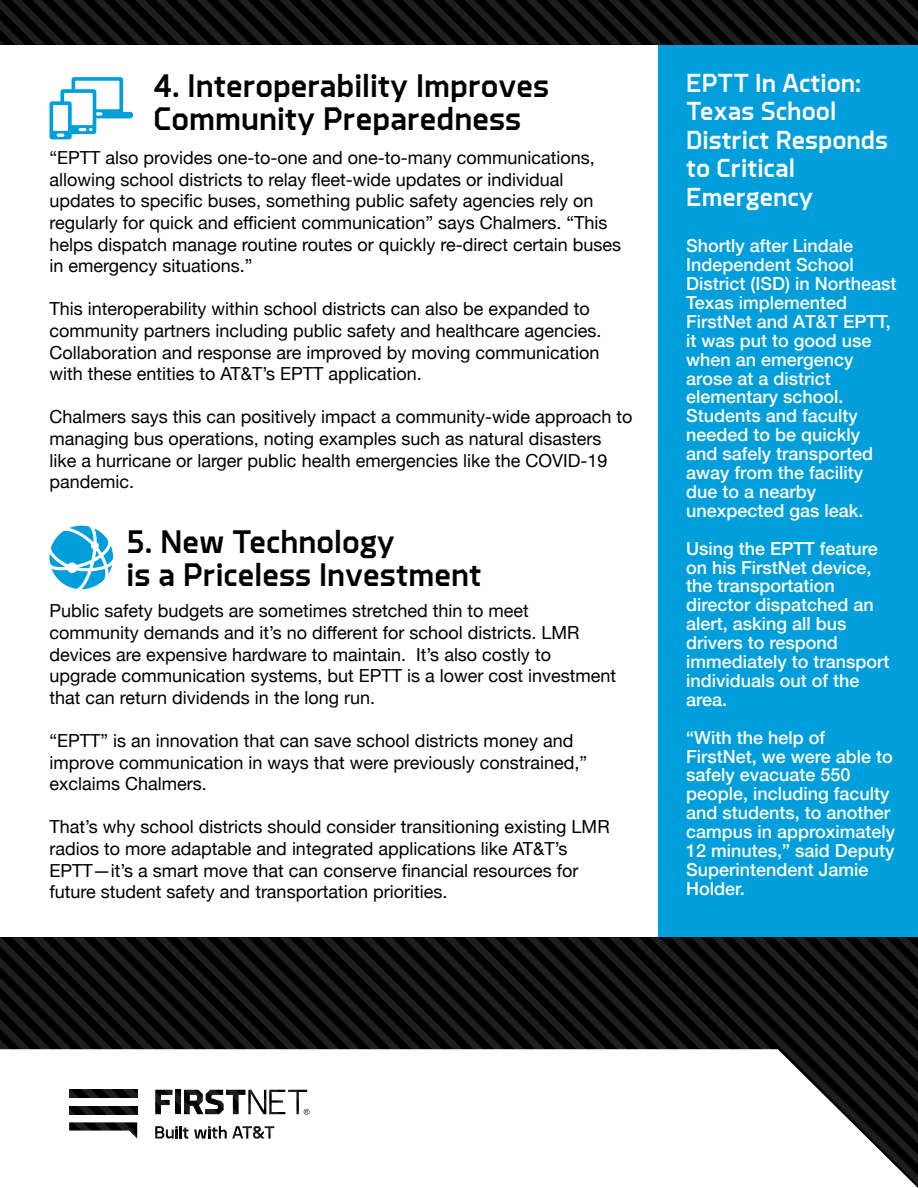
<style>
.page{position:relative;width:918px;height:1188px;background:#fff}
.page>*{position:absolute;margin:0;border:0;box-sizing:border-box;transform-origin:0 0}
.t1{font:500 33px/33px "Brooklyn";color:#000}
.t2{font:500 26.4px/28.5px "Brooklyn";color:#fff}
.t3{font:18px/21.6px "Helvetica Neue";color:#000}
.t4{font:500 18px/18.9px "Helvetica Neue";color:#fff}
</style>
<div class="page">
<div style="left:658px;top:0;width:260px;height:1188px;background:#009fdb"></div>
<svg style="left:0;top:0;width:918px;height:45px;background:#0d0d0d"></svg>
<svg style="left:885px;top:937px;width:20px;height:251px;background:#232323"></svg>
<svg style="left:864px;top:937px;width:21px;height:251px;background:#373737"></svg>
<svg style="left:844px;top:937px;width:20px;height:251px;background:#4a4a4a"></svg>
<svg style="left:823px;top:937px;width:21px;height:251px;background:#5e5e5e"></svg>
<svg style="left:802px;top:937px;width:21px;height:251px;background:#727272"></svg>
<svg style="left:782px;top:937px;width:20px;height:251px;background:#858585"></svg>
<svg style="left:761px;top:937px;width:21px;height:251px;background:#929292"></svg>
<svg style="left:741px;top:937px;width:20px;height:251px;background:#939393"></svg>
<svg style="left:720px;top:937px;width:21px;height:251px;background:#939393"></svg>
<svg style="left:700px;top:937px;width:20px;height:251px;background:#939393"></svg>
<svg style="left:679px;top:937px;width:21px;height:251px;background:#939393"></svg>
<svg style="left:658px;top:937px;width:21px;height:251px;background:#939393"></svg>
<svg style="left:638px;top:937px;width:20px;height:113px;background:#0f0f0f"></svg>
<svg style="left:617px;top:937px;width:21px;height:113px;background:#0f0f0f"></svg>
<svg style="left:597px;top:937px;width:20px;height:113px;background:#0f0f0f"></svg>
<svg style="left:576px;top:937px;width:21px;height:113px;background:#0f0f0f"></svg>
<svg style="left:555px;top:937px;width:21px;height:113px;background:#0f0f0f"></svg>
<svg style="left:535px;top:937px;width:20px;height:113px;background:#0f0f0f"></svg>
<svg style="left:514px;top:937px;width:21px;height:113px;background:#0f0f0f"></svg>
<svg style="left:494px;top:937px;width:20px;height:113px;background:#0f0f0f"></svg>
<svg style="left:473px;top:937px;width:21px;height:113px;background:#0f0f0f"></svg>
<svg style="left:453px;top:937px;width:20px;height:113px;background:#0f0f0f"></svg>
<svg style="left:432px;top:937px;width:21px;height:113px;background:#0f0f0f"></svg>
<svg style="left:411px;top:937px;width:21px;height:113px;background:#0f0f0f"></svg>
<svg style="left:391px;top:937px;width:20px;height:113px;background:#0f0f0f"></svg>
<svg style="left:370px;top:937px;width:21px;height:113px;background:#0f0f0f"></svg>
<svg style="left:350px;top:937px;width:20px;height:113px;background:#0f0f0f"></svg>
<svg style="left:329px;top:937px;width:21px;height:113px;background:#0f0f0f"></svg>
<svg style="left:310px;top:937px;width:19px;height:113px;background:#0f0f0f"></svg>
<svg style="left:0;top:937px;width:310px;height:202px"></svg>
<svg style="left:49px;top:77px;width:84px;height:62px"></svg>
<svg style="left:49px;top:526px;width:64px;height:63px"></svg>
<h1 class="t1" style="left:154px;top:70px;width:397px">4. Interoperability Improves<br>Community Preparedness</h1>
<h2 class="t2" style="left:686px;top:69px;width:203px">EPTT In Action:<br>Texas School<br>District Responds to Critical<br>Emergency</h2>
<p class="t4" style="left:686px;top:235px;width:212px">Shortly after Lindale<br>Independent School<br>District (ISD) in Northeast<br>Texas implemented<br>FirstNet and AT&amp;T EPTT, it was put to good use when an emergency arose at a district elementary school.<br>Students and faculty needed to be quickly<br>and safely transported away from the facility due to a nearby unexpected gas leak.</p>
<p class="t4" style="left:686px;top:537px;width:205px">Using the EPTT feature on his FirstNet device, the transportation director dispatched an alert, asking all bus drivers to respond immediately to transport individuals out of the area.</p>
<p class="t4" style="left:686px;top:726px;width:211px">“With the help of<br>FirstNet, we were able to safely evacuate 550 people, including faculty and students, to another campus in approximately<br>12 minutes,” said Deputy<br>Superintendent Jamie<br>Holder.</p>
<p class="t3" style="left:49px;top:148px;width:573px">“EPTT also provides one-to-one and one-to-many communications, allowing school districts to relay fleet-wide updates or individual updates to specific buses, something public safety agencies rely on regularly for quick and efficient communication” says Chalmers. “This helps dispatch manage routine routes or quickly re-direct certain buses in emergency situations.”</p>
<p class="t3" style="left:49px;top:299px;width:554px">This interoperability within school districts can also be expanded to community partners including public safety and healthcare agencies.<br>Collaboration and response are improved by moving communication with these entities to AT&amp;T’s EPTT application.</p>
<p class="t3" style="left:49px;top:407px;width:585px">Chalmers says this can positively impact a community-wide approach to managing bus operations, noting examples such as natural disasters like a hurricane or larger public health emergencies like the COVID-19 pandemic.</p>
<h1 class="t1" style="left:127px;top:526px;width:356px">5. New Technology<br>is a Priceless Investment</h1>
<p class="t3" style="left:50px;top:601px;width:568px">Public safety budgets are sometimes stretched thin to meet community demands and it’s no different for school districts. LMR devices are expensive hardware to maintain. It’s also costly to upgrade communication systems, but EPTT is a lower cost investment that can return dividends in the long run.</p>
<p class="t3" style="left:50px;top:731px;width:539px">“EPTT” is an innovation that can save school districts money and improve communication in ways that were previously constrained,” exclaims Chalmers.</p>
<p class="t3" style="left:50px;top:817px;width:562px">That’s why school districts should consider transitioning existing LMR radios to more adaptable and integrated applications like AT&amp;T’s EPTT—it’s a smart move that can conserve financial resources for future student safety and transportation priorities.</p>
</div>
